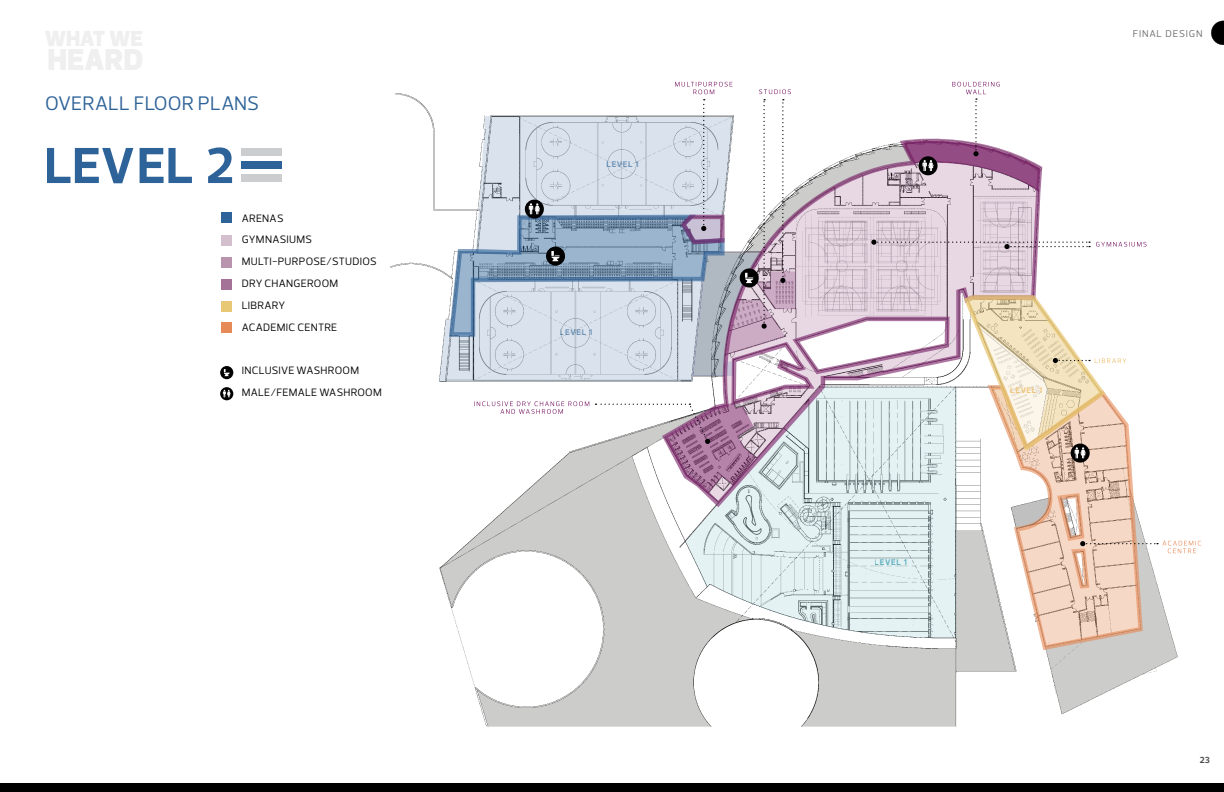
<style>
.page{position:relative;width:1224px;height:792px;background:#fff}
.page>*{position:absolute;margin:0;border:0;box-sizing:border-box;transform-origin:0 0}
.t1{font:700 51.6px "Prelo";color:#2e6399}
.t2{font:20px "Prelo";letter-spacing:.01em;color:#2e6399}
.t3{font:10.9px/21.8px "Prelo";letter-spacing:.02em;color:#000}
.t4{font:10px "Prelo";letter-spacing:.075em;color:#6d6e71}
.t5{font:700 9px "Prelo";color:#4d4d4f}
.t6{font:700 8.4px "Prelo";letter-spacing:.08em;color:#2e6399}
.t7{font:700 8.4px "Prelo";letter-spacing:.08em;color:#46a3b5}
.t8{font:700 8.4px "Prelo";letter-spacing:.08em;color:#f0bc68}
</style>
<div class="page">
<svg style="left:1211px;top:21px;width:13px;height:24px"></svg>
<div style="left:0;top:784px;width:1224px;height:8px;background:#000"></div>
<img style="left:390px;top:81px;width:812px;height:646px">
<svg style="left:439px;top:116px;width:223px;height:266px;fill:#dae3ed"></svg>
<svg style="left:686px;top:507px;width:271px;height:131px;background:#dae4e6"></svg>
<svg style="left:662px;top:139px;width:380px;height:368px"></svg>
<svg style="left:988px;top:385px;width:155px;height:265px"></svg>
<svg style="left:903px;top:82px;width:137px;height:110px"></svg>
<svg style="left:449px;top:82px;width:347px;height:273px"></svg>
<svg style="left:595px;top:402px;width:161px;height:92px"></svg>
<svg style="left:474px;top:401px;width:115px;height:13px"></svg>
<svg style="left:871px;top:240px;width:219px;height:9px"></svg>
<svg style="left:1096px;top:242px;width:51px;height:5px"></svg>
<svg style="left:1071px;top:444px;width:19px;height:19px"></svg>
<svg style="left:964px;top:295px;width:162px;height:163px"></svg>
<svg style="left:1080px;top:541px;width:121px;height:12px"></svg>
<div style="left:242px;top:148px;width:40px;height:8px;background:#cbcdce"></div>
<div style="left:242px;top:161px;width:40px;height:8px;background:#2e6399"></div>
<div style="left:242px;top:175px;width:40px;height:7px;background:#cbcdce"></div>
<div style="left:222px;top:213px;width:10px;height:10px;background:#2e6399"></div>
<div style="left:222px;top:236px;width:10px;height:10px;background:#d4bfce"></div>
<div style="left:222px;top:257px;width:10px;height:11px;background:#b993ad"></div>
<div style="left:222px;top:279px;width:10px;height:10px;background:#a47296"></div>
<div style="left:222px;top:301px;width:10px;height:10px;background:#e9c875"></div>
<div style="left:222px;top:323px;width:10px;height:10px;background:#e68b57"></div>
<svg style="left:220px;top:366px;width:13px;height:13px"></svg>
<svg style="left:224px;top:369px;width:6px;height:7px"></svg>
<svg style="left:220px;top:387px;width:13px;height:13px"></svg>
<svg style="left:223px;top:390px;width:8px;height:7px"></svg>
<h2 class="t2" style="left:45px;top:91px;width:215px">OVERALL FLOOR PLANS</h2>
<h1 class="t1" style="left:44px;top:134px;width:191px">LEVEL 2</h1>
<p class="t3" style="left:242px;top:207px;width:136px">ARENAS<br>GYMNASIUMS<br>MULTI-PURPOSE/STUDIOS<br>DRY CHANGEROOM<br>LIBRARY<br>ACADEMIC CENTRE</p>
<p class="t3" style="left:242px;top:360px;width:142px">INCLUSIVE WASHROOM<br>MALE/FEMALE WASHROOM</p>
<p class="t6" style="left:607px;top:159px;width:34px">LEVEL 1</p>
<p class="t6" style="left:560px;top:327px;width:34px">LEVEL 1</p>
<p class="t4" style="left:1133px;top:28px;width:71px">FINAL DESIGN</p>
<p class="t7" style="left:875px;top:557px;width:34px">LEVEL 1</p>
<p class="t8" style="left:1010px;top:385px;width:34px">LEVEL 1</p>
<p class="t5" style="left:1200px;top:754px;width:12px">23</p>
</div>
